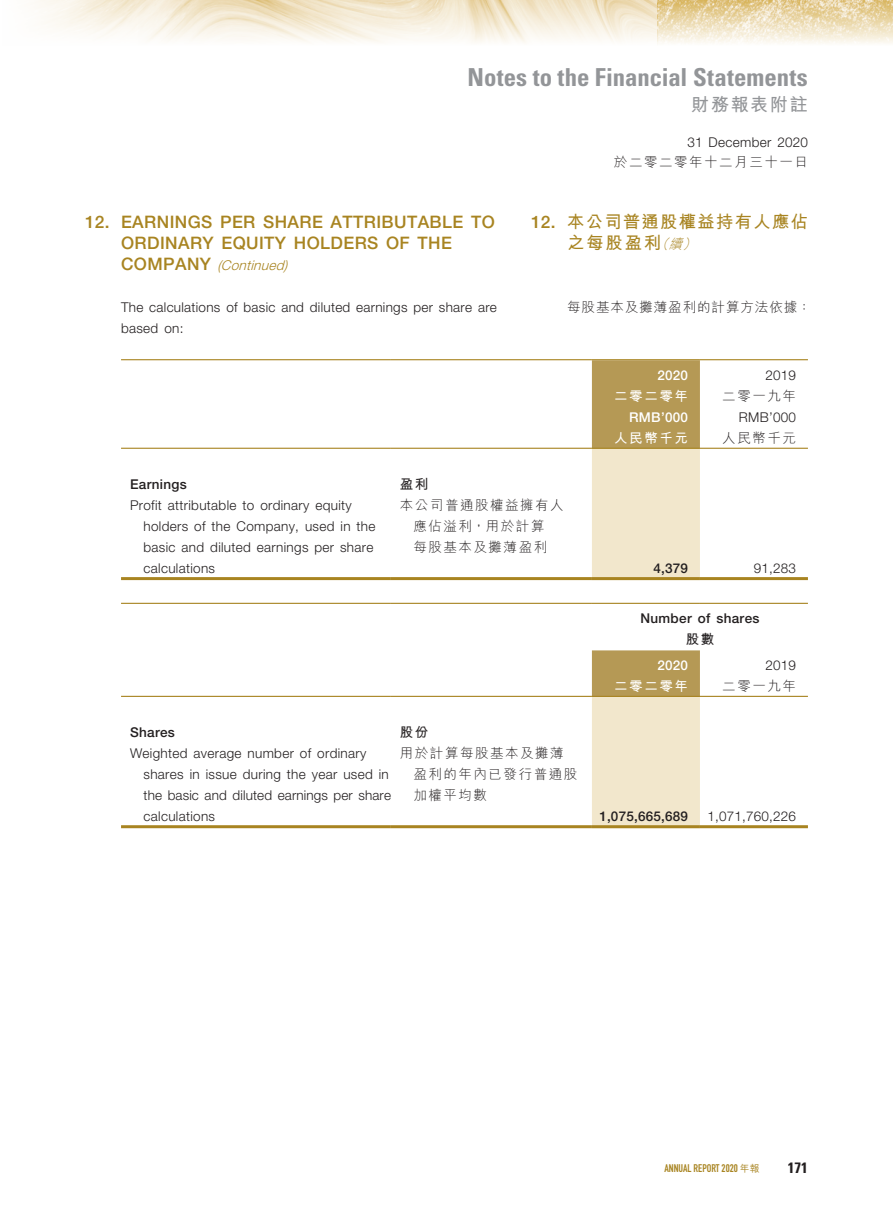
<style>
.page{position:relative;width:893px;height:1212px;background:#fff}
.page>*{position:absolute;margin:0;border:0;box-sizing:border-box;transform-origin:0 0}
.t1{font:700 condensed 24.75px "Univers LT Std";letter-spacing:.005em;color:#939598}
.t2{font:700 18px "M Hei HK";letter-spacing:.095em;color:#939598}
._03_H1{font:500 17.25px/21px "Helvetica Neue LT Std";letter-spacing:.025em;color:#a88421;text-align:center}
._03_H1-2{font:700 17.25px/21px "M Hei HK";letter-spacing:.08em;color:#a88421}
.t3{font:700 condensed 15px "Univers LT Std";color:#231f20}
._15_Table_Stub{font:300 13.5px/21px "Helvetica Neue LT Std";letter-spacing:.025em;color:#231f20}
._12___P2{font:300 13.5px/21px "Helvetica Neue LT Std";letter-spacing:.02em;color:#231f20}
._15_Table_Stub-2{font:300 13.5px/21px "M Hei HK";letter-spacing:.115em;color:#231f20;text-align:center}
._12___P2-2{font:300 13.5px "M Hei HK";letter-spacing:.07em;color:#231f20}
._12___P2-3{font:500 13.5px "Helvetica Neue LT Std";letter-spacing:.025em;color:#231f20}
._03_H1-3{font:italic 300 13.5px "Helvetica Neue LT Std";color:#a88421}
._12___P2-4{font:500 13.5px "Helvetica Neue LT Std";letter-spacing:.015em;color:#fff}
._12___P2-5{font:700 13.5px "M Hei HK";letter-spacing:.115em;color:#fff}
._15_Table_Stub-3{font:500 13.5px "Helvetica Neue LT Std";letter-spacing:.025em;color:#231f20}
._15_Table_Stub-4{font:700 13.5px "M Hei HK";color:#231f20}
._12___P2-6{font:700 13.5px "M Hei HK";color:#231f20}
.t4{font:10.95px "DIN Engschrift Std";color:#a88421}
.s1{font-weight:500;font-style:normal;font-size:17.25px}
.s2{font-family:"Helvetica Neue LT Std";font-weight:500}
.s3{font-weight:300;font-style:italic;font-size:13.5px}
.s4{font-family:"M Hei HK";font-weight:500;font-size:9.75px}
</style>
<div class="page">
<img style="left:272px;top:0;width:621px;height:44px">
<svg style="left:35px;top:0;width:237px;height:41px"></svg>
<svg style="left:592px;top:360px;width:108px;height:217px;background:#d9c79b"></svg>
<hr style="left:121px;top:359px;width:270px;height:1px;background:#a88421">
<hr style="left:391px;top:359px;width:201px;height:1px;background:#a88421">
<hr style="left:592px;top:359px;width:108px;height:1px;background:#a88421">
<hr style="left:700px;top:359px;width:108px;height:1px;background:#a88421">
<hr style="left:121px;top:448px;width:270px;height:1px;background:#a88421">
<hr style="left:391px;top:448px;width:201px;height:1px;background:#a88421">
<hr style="left:592px;top:448px;width:108px;height:1px;background:#a88421">
<hr style="left:700px;top:448px;width:108px;height:1px;background:#a88421">
<hr style="left:121px;top:577px;width:270px;height:3px;background:#a88421">
<hr style="left:391px;top:577px;width:201px;height:3px;background:#a88421">
<hr style="left:592px;top:577px;width:108px;height:3px;background:#a88421">
<hr style="left:700px;top:577px;width:108px;height:3px;background:#a88421">
<svg style="left:592px;top:650px;width:108px;height:175px;background:#e2d2ac"></svg>
<hr style="left:121px;top:603px;width:270px;height:1px;background:#a88421">
<hr style="left:391px;top:603px;width:201px;height:1px;background:#a88421">
<hr style="left:592px;top:603px;width:108px;height:1px;background:#a88421">
<hr style="left:700px;top:603px;width:108px;height:1px;background:#a88421">
<hr style="left:121px;top:696px;width:270px;height:1px;background:#a88421">
<hr style="left:391px;top:696px;width:201px;height:1px;background:#a88421">
<hr style="left:592px;top:696px;width:108px;height:1px;background:#a88421">
<hr style="left:700px;top:696px;width:108px;height:1px;background:#a88421">
<hr style="left:121px;top:825px;width:270px;height:3px;background:#a88421">
<hr style="left:391px;top:825px;width:201px;height:3px;background:#a88421">
<hr style="left:592px;top:825px;width:108px;height:3px;background:#a88421">
<hr style="left:700px;top:825px;width:108px;height:3px;background:#a88421">
<h1 class="t1" style="left:467px;top:62px;width:342px">Notes to the Financial Statements</h1>
<h2 class="t2" style="left:691px;top:91px;width:118px">財務報表附註</h2>
<p class="_15_Table_Stub" style="left:687px;top:131px;width:122px">31 December 2020</p>
<p class="_15_Table_Stub-2" style="left:614px;top:151px;width:195px">於二零二零年十二月三十一日</p>
<p class="_03_H1" style="left:85px;top:211px;width:411px">12. EARNINGS PER SHARE ATTRIBUTABLE TO<br>ORDINARY EQUITY HOLDERS OF THE</p>
<p class="_03_H1-3" style="left:121px;top:257px;width:168px"><span class="s1">C O M P A N Y</span> (Continued)</p>
<p class="_12___P2" style="left:121px;top:296px;width:377px">The calculations of basic and diluted earnings per share are based on:</p>
<p class="_03_H1-2" style="left:567px;top:210px;width:242px;text-indent:-36px"><span class="s2">12.</span> 本公司普通股權益持有人應佔之每股盈利<span class="s3">（續）</span></p>
<p class="_12___P2-2" style="left:567px;top:298px;width:245px">每股基本及攤薄盈利的計算方法依據：</p>
<p class="_12___P2-4" style="left:657px;top:367px;width:32px">2020</p>
<p class="_12___P2" style="left:765px;top:364px;width:32px">2019</p>
<p class="_12___P2-5" style="left:614px;top:386px;width:75px">二零二零年</p>
<p class="_12___P2-2" style="left:722px;top:386px;width:75px">二零一九年</p>
<p class="_12___P2-4" style="left:629px;top:409px;width:60px">RMB’000</p>
<p class="_12___P2" style="left:739px;top:406px;width:59px">RMB’000</p>
<p class="_12___P2-5" style="left:614px;top:428px;width:75px">人民幣千元</p>
<p class="_12___P2-2" style="left:722px;top:428px;width:75px">人民幣千元</p>
<p class="_15_Table_Stub-3" style="left:130px;top:476px;width:58px">Earnings</p>
<p class="_15_Table_Stub-4" style="left:400px;top:474px;width:30px">盈利</p>
<p class="_15_Table_Stub" style="left:144px;top:494px;width:233px;text-indent:-14px">Profit attributable to ordinary equity holders of the Company, used in the basic and diluted earnings per share calculations</p>
<p class="_15_Table_Stub-2" style="left:400px;top:494px;width:165px">本公司普通股權益擁有人應佔溢利，用於計算<br>每股基本及攤薄盈利</p>
<p class="_15_Table_Stub-3" style="left:130px;top:724px;width:46px">Shares</p>
<p class="_15_Table_Stub-4" style="left:400px;top:722px;width:30px">股份</p>
<p class="_15_Table_Stub" style="left:144px;top:743px;width:249px;text-indent:-14px">Weighted average number of ordinary shares in issue during the year used in the basic and diluted earnings per share calculations</p>
<p class="_15_Table_Stub-2" style="left:413px;top:742px;width:165px;text-align:left;text-indent:-14px">用於計算每股基本及攤薄盈利的年內已發行普通股加權平均數</p>
<p class="_12___P2-3" style="left:653px;top:560px;width:36px">4,379</p>
<p class="_12___P2" style="left:754px;top:557px;width:44px">91,283</p>
<p class="_12___P2-3" style="left:640px;top:610px;width:121px">Number of shares</p>
<p class="_12___P2-6" style="left:686px;top:629px;width:30px">股數</p>
<p class="_12___P2-4" style="left:657px;top:657px;width:32px">2020</p>
<p class="_12___P2" style="left:765px;top:654px;width:32px">2019</p>
<p class="_12___P2-5" style="left:614px;top:676px;width:75px">二零二零年</p>
<p class="_12___P2-2" style="left:722px;top:676px;width:75px">二零一九年</p>
<p class="_12___P2-3" style="left:599px;top:808px;width:90px">1,075,665,689</p>
<p class="_12___P2" style="left:707px;top:806px;width:90px">1,071,760,226</p>
<p class="t4" style="left:664px;top:1162px;width:97px">ANNUAL REPORT 2020 <span class="s4">年報</span></p>
<p class="t3" style="left:788px;top:1159px;width:21px">171</p>
</div>
